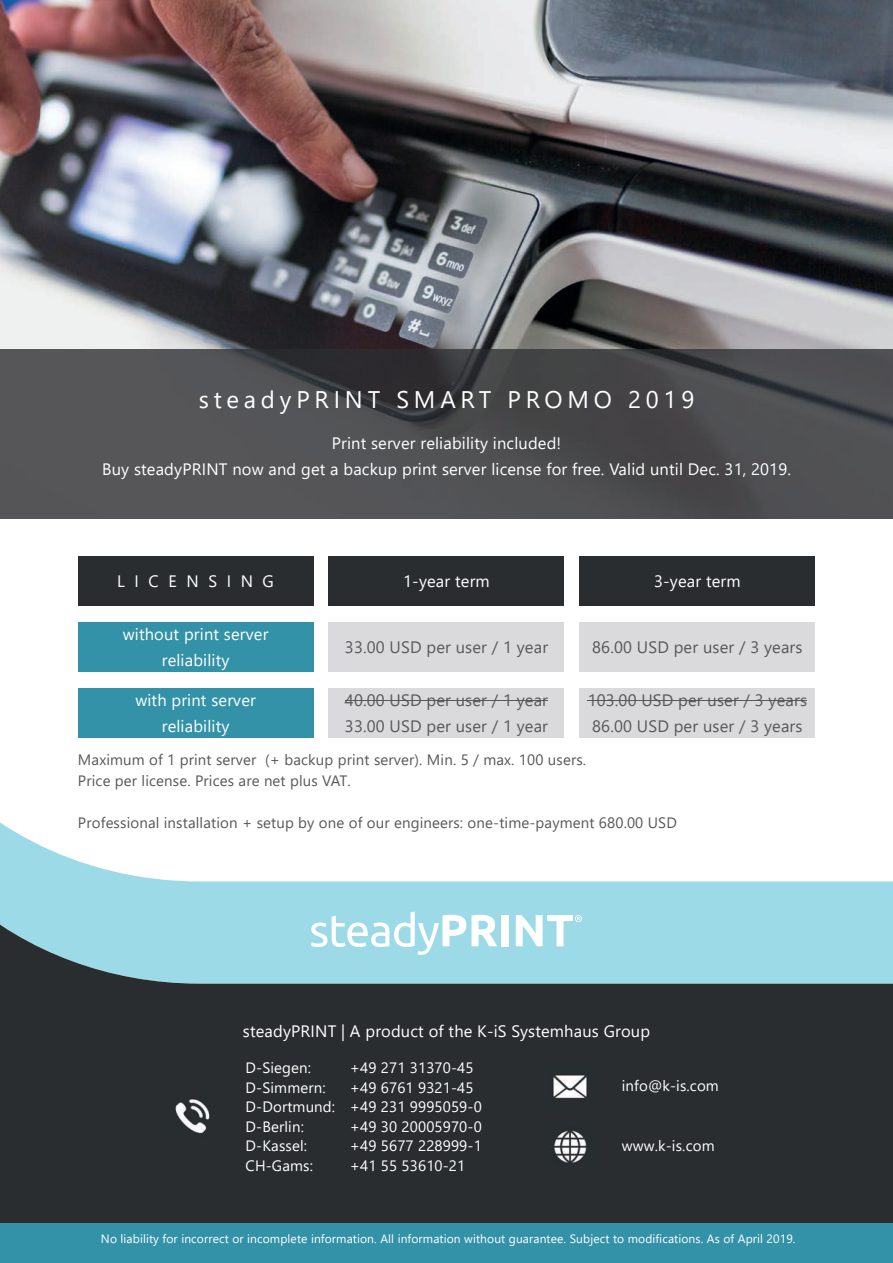
<style>
.page{position:relative;width:893px;height:1263px;background:#fff}
.page>*{position:absolute;margin:0;border:0;box-sizing:border-box;transform-origin:0 0}
.t1{font:24px "Segoe UI";letter-spacing:.2em;color:#fff}
.t2{font:16.5px/25.5px "Segoe UI";letter-spacing:.01em;color:#fff;text-align:center}
.t3{font:16.5px/25.5px "Segoe UI";letter-spacing:.01em;color:#57585a}
.t4{font:16.5px "Segoe UI";letter-spacing:.58em;color:#fff}
.t5{font:15px/21px "Segoe UI";letter-spacing:.01em;color:#57585a}
.t6{font:15px/19.5px "Segoe UI";letter-spacing:.01em;color:#fff}
.t7{font:12px "Segoe UI";letter-spacing:.01em;color:#fff}
</style>
<div class="page">
<svg style="left:0;top:822px;width:893px;height:401px;background:#637479"></svg>
<div style="left:0;top:1223px;width:893px;height:40px;background:#3492a8"></div>
<img style="left:543px;top:1062px;width:54px;height:48px">
<img style="left:166px;top:1092px;width:53px;height:48px">
<img style="left:543px;top:1122px;width:54px;height:48px">
<img style="left:0;top:0;width:893px;height:518px">
<div style="left:329px;top:557px;width:235px;height:49px;background:#292d2f"></div>
<div style="left:580px;top:557px;width:235px;height:49px;background:#292d2f"></div>
<div style="left:78px;top:557px;width:235px;height:49px;background:#292d2f"></div>
<div style="left:78px;top:622px;width:235px;height:50px;background:#3492a8"></div>
<div style="left:78px;top:688px;width:235px;height:49px;background:#3492a8"></div>
<div style="left:329px;top:622px;width:235px;height:50px;background:#dad9db"></div>
<div style="left:329px;top:688px;width:235px;height:49px;background:#dad9db"></div>
<div style="left:580px;top:622px;width:235px;height:50px;background:#dad9db"></div>
<div style="left:580px;top:688px;width:235px;height:49px;background:#dad9db"></div>
<hr style="left:345px;top:700px;width:142px;height:1px;background:#57585a">
<hr style="left:487px;top:700px;width:61px;height:1px;background:#57585a">
<hr style="left:588px;top:700px;width:151px;height:1px;background:#57585a">
<hr style="left:739px;top:700px;width:68px;height:1px;background:#57585a">
<svg style="left:311px;top:911px;width:186px;height:44px"></svg>
<div style="left:502px;top:915px;width:7px;height:31px;background:#fff"></div>
<svg style="left:516px;top:915px;width:66px;height:31px"></svg>
<h1 class="t1" style="left:199px;top:377px;width:497px">steadyPRINT SMART PROMO 2019</h1>
<p class="t2" style="left:102px;top:429px;width:690px">Print server reliability included!<br>Buy steadyPRINT now and get a backup print server license for free. Valid until Dec. 31, 2019.</p>
<p class="t4" style="left:117px;top:566px;width:158px">LICENSING</p>
<p class="t2" style="left:403px;top:567px;width:88px">1-year term</p>
<p class="t2" style="left:654px;top:567px;width:88px">3-year term</p>
<p class="t2" style="left:123px;top:620px;width:147px">without print server reliability</p>
<p class="t2" style="left:135px;top:686px;width:122px">with print server reliability</p>
<p class="t3" style="left:345px;top:633px;width:205px">33.00 USD per user / 1 year</p>
<p class="t3" style="left:345px;top:686px;width:205px">40.00 USD per user / 1 year<br>33.00 USD per user / 1 year</p>
<p class="t3" style="left:592px;top:633px;width:212px">86.00 USD per user / 3 years</p>
<p class="t3" style="left:588px;top:686px;width:221px">103.00 USD per user / 3 years<br>86.00 USD per user / 3 years</p>
<p class="t5" style="left:78px;top:747px;width:510px">Maximum of 1 print server (+ backup print server). Min. 5 / max. 100 users.<br>Price per license. Prices are net plus VAT.</p>
<p class="t5" style="left:78px;top:810px;width:600px">Professional installation + setup by one of our engineers: one-time-payment 680.00 USD</p>
<p class="t2" style="left:243px;top:1017px;width:409px">steadyPRINT | A product of the K-iS Systemhaus Group</p>
<p class="t6" style="left:246px;top:1056px;width:91px">D-Siegen:<br>D-Simmern:<br>D-Dortmund:<br>D-Berlin:<br>D-Kassel:<br>CH-Gams:</p>
<p class="t6" style="left:350px;top:1056px;width:133px">+49 271 31370-45 +49 6761 9321-45 +49 231 9995059-0 +49 30 20005970-0 +49 5677 228999-1 +41 55 53610-21</p>
<p class="t6" style="left:622px;top:1074px;width:99px">info@k-is.com</p>
<p class="t6" style="left:622px;top:1135px;width:94px">www.k-is.com</p>
<p class="t7" style="left:101px;top:1227px;width:696px">No liability for incorrect or incomplete information. All information without guarantee. Subject to modifications. As of April 2019.</p>
</div>
